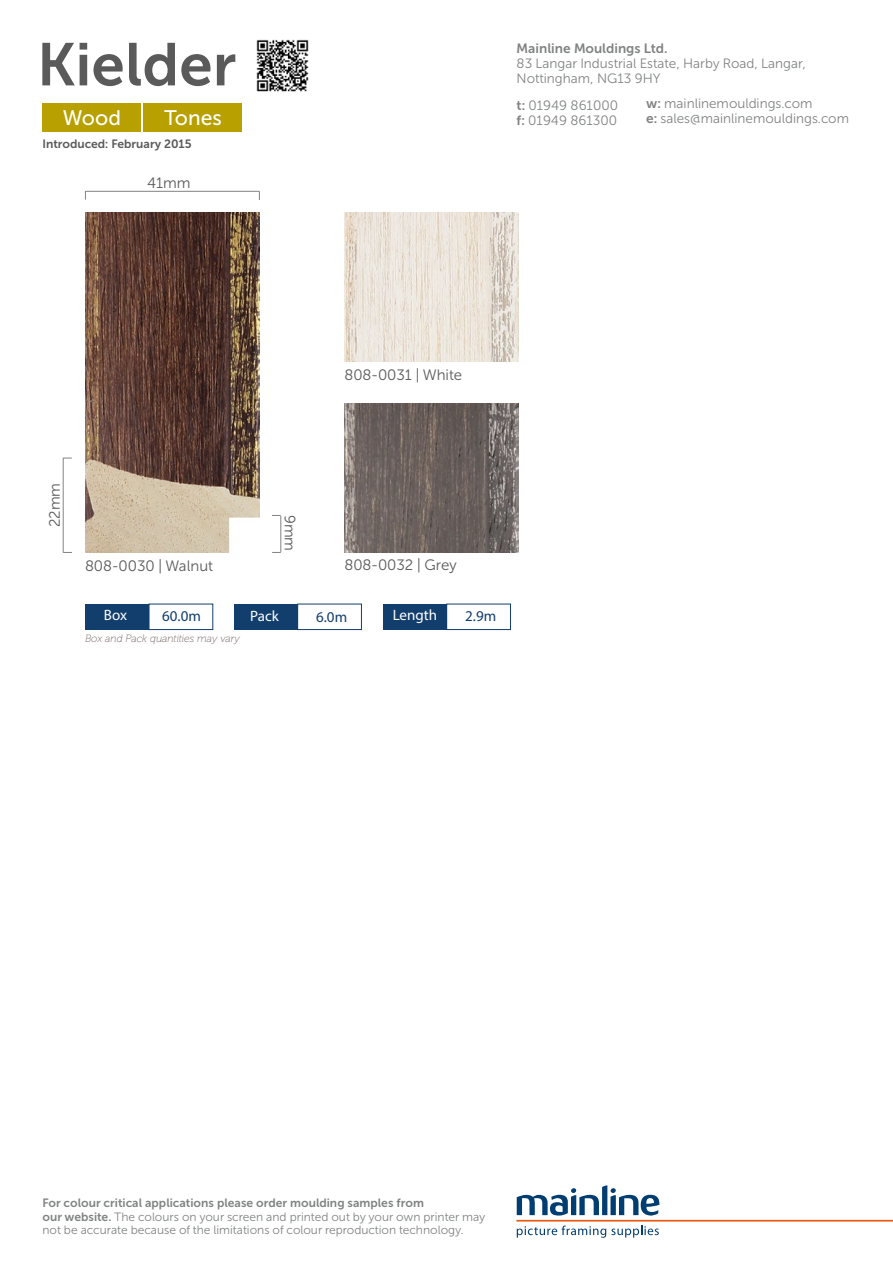
<style>
.page{position:relative;width:893px;height:1263px;background:#fff}
.page>*{position:absolute;margin:0;border:0;box-sizing:border-box;transform-origin:0 0}
.t1{font:60px "Museo Sans Cyrl 700";color:#5a5a5a}
.t2{font:21px "Museo Sans Cyrl 500";color:#fff}
.t3{font:15px "Museo Sans Cyrl 300";color:#5a5a5a}
.t4{font:15px "Myriad Pro";color:#fff}
.t5{font:15px "Myriad Pro";color:#123e6e}
.t6{font:13.5px/15px "Museo Sans Cyrl 300";color:#818383}
.t7{font:13.5px "Museo Sans Cyrl 700";color:#818383}
.t8{font:12px/13.5px "Museo Sans Cyrl 300";color:#818383}
.t9{font:12px "Museo Sans Cyrl 700";color:#818383}
.t10{font:12px "Museo Sans Cyrl 700";color:#5a5a5a}
.t11{font:italic 10.5px "Museo 100";color:#726260}
.s1{font-family:"Museo Sans Cyrl 700"}
</style>
<div class="page">
<svg style="left:517px;top:1225px;width:142px;height:13px"></svg>
<svg style="left:517px;top:1185px;width:142px;height:30px"></svg>
<hr style="left:516px;top:1220px;width:377px;height:1px;background:#ec5c11">
<img style="left:85px;top:213px;width:174px;height:340px">
<img style="left:344px;top:213px;width:175px;height:148px">
<img style="left:344px;top:404px;width:175px;height:149px">
<div style="left:149px;top:604px;width:64px;height:26px;background:#fff;border:1px solid #123e6e"></div>
<div style="left:85px;top:604px;width:64px;height:25px;background:#123e6e"></div>
<div style="left:297px;top:604px;width:65px;height:26px;background:#fff;border:1px solid #123e6e"></div>
<div style="left:234px;top:604px;width:64px;height:25px;background:#123e6e"></div>
<div style="left:446px;top:604px;width:65px;height:26px;background:#fff;border:1px solid #123e6e"></div>
<div style="left:383px;top:604px;width:63px;height:25px;background:#123e6e"></div>
<hr style="left:86px;top:191px;width:173px;height:1px;background:#818383">
<hr style="left:63px;top:458px;width:1px;height:95px;background:#818383">
<hr style="left:280px;top:516px;width:1px;height:36px;background:#818383">
<img style="left:256px;top:39px;width:53px;height:53px">
<div style="left:43px;top:103px;width:98px;height:29px;background:#b7a000"></div>
<div style="left:144px;top:103px;width:98px;height:29px;background:#b7a000"></div>
<h1 class="t1" style="left:37px;top:31px;width:201px">Kielder</h1>
<h2 class="t2" style="left:63px;top:106px;width:60px">Wood</h2>
<h2 class="t2" style="left:164px;top:106px;width:59px">Tones</h2>
<p class="t10" style="left:43px;top:137px;width:151px">Introduced: February 2015</p>
<p class="t3" style="left:147px;top:174px;width:45px">41mm</p>
<p class="t7" style="left:517px;top:40px;width:152px">Mainline Mouldings Ltd.</p>
<p class="t6" style="left:517px;top:56px;width:291px">83 Langar Industrial Estate, Harby Road, Langar,<br>Nottingham, NG13 9HY</p>
<p class="t6" style="left:646px;top:96px;width:204px"><span class="s1">w:</span> mainlinemouldings.com<br><span class="s1">e:</span> sales@mainlinemouldings.com</p>
<p class="t6" style="left:517px;top:98px;width:103px"><span class="s1">t:</span> 01949 861000 <span class="s1">f:</span> 01949 861300</p>
<p class="t3" style="left:344px;top:367px;width:119px">808-0031 | White</p>
<p class="t3" style="left:46px;top:527px;width:46px;rotate:-90deg">22mm</p>
<p class="t3" style="left:85px;top:557px;width:129px">808-0030 | Walnut</p>
<p class="t3" style="left:298px;top:515px;width:38px;rotate:90deg">9mm</p>
<p class="t3" style="left:344px;top:557px;width:114px">808-0032 | Grey</p>
<p class="t4" style="left:104px;top:606px;width:25px">Box</p>
<p class="t5" style="left:162px;top:607px;width:40px">60.0m</p>
<p class="t4" style="left:250px;top:606px;width:30px">Pack</p>
<p class="t5" style="left:316px;top:608px;width:33px">6.0m</p>
<p class="t4" style="left:393px;top:606px;width:46px">Length</p>
<p class="t5" style="left:465px;top:606px;width:33px">2.9m</p>
<p class="t11" style="left:85px;top:632px;width:156px">Box and Pack quantities may vary</p>
<p class="t9" style="left:43px;top:1196px;width:383px">For colour critical applications please order moulding samples from</p>
<p class="t8" style="left:43px;top:1210px;width:445px"><span class="s1">our website.</span> The colours on your screen and printed out by your own printer may not be accurate because of the limitations of colour reproduction technology.</p>
</div>
